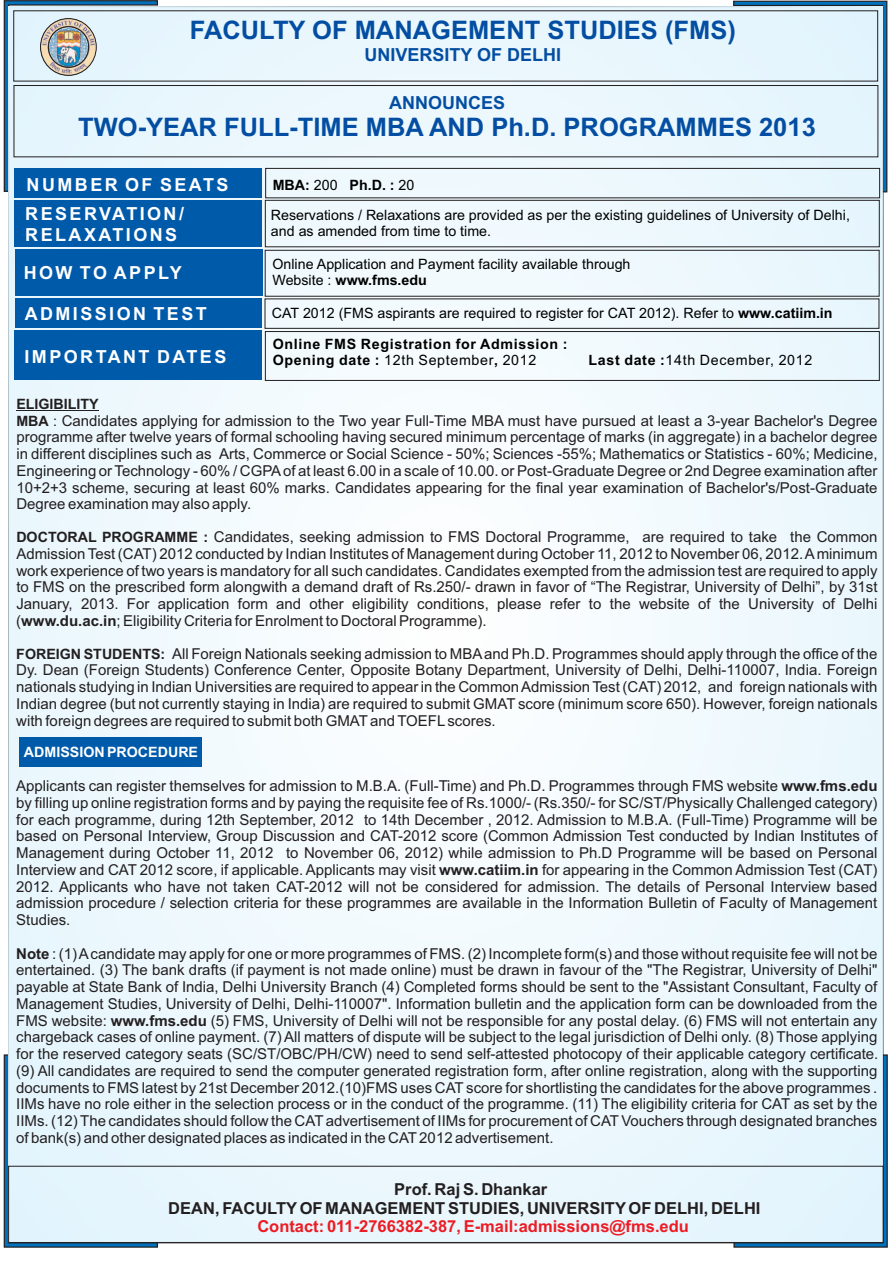
<style>
.page{position:relative;width:893px;height:1263px;background:#fff}
.page>*{position:absolute;margin:0;border:0;box-sizing:border-box;transform-origin:0 0}
.t1{font:700 25.5px "Arial";color:#034ea2}
.t2{font:700 18px/20.1px "Arial";letter-spacing:.135em;color:#fff}
.t3{font:700 18px "Arial";color:#034ea2}
.t4{font:700 16.5px/18.5px "Arial";color:#231f20}
.t5{font:700 16.5px "Arial";color:#ed1c24}
.t6{font:15px/16.8px "Arial";color:#231f20;text-align:justify}
.t7{font:14.25px/30.8px "Arial";color:#000}
.t8{font:14.25px "Arial";letter-spacing:.045em;color:#000}
.t9{font:700 14.25px "Arial";color:#fff}
.t10{font:700 14.25px "Arial";color:#231f20}
.s1{font-weight:700}
.s2{font-weight:700;font-size:14.25px}
.s3{font-size:14.25px}
</style>
<div class="page">
<svg style="left:3px;top:1054px;width:156px;height:194px;background:#306f9a"></svg>
<svg style="left:732px;top:0;width:156px;height:193px;background:#377096"></svg>
<svg style="left:733px;top:1054px;width:155px;height:194px;background:#175986"></svg>
<svg style="left:3px;top:0;width:156px;height:193px;background:#447a9e"></svg>
<div style="left:9px;top:7px;width:874px;height:1236px;background:#eef8fd"></div>
<hr style="left:16px;top:410px;width:83px;height:1px;background:#231f20">
<img style="left:40px;top:19px;width:56px;height:56px;border-radius:50%">
<div style="left:48px;top:26px;width:41px;height:42px;border:1px solid #231f20;border-radius:50%"></div>
<div style="left:40px;top:18px;width:57px;height:58px;border:1px solid #231f20;border-radius:50%"></div>
<div style="left:14px;top:168px;width:248px;height:30px;background:#005aaa"></div>
<div style="left:14px;top:200px;width:248px;height:47px;background:#005aaa"></div>
<div style="left:15px;top:249px;width:247px;height:47px;background:#005aaa"></div>
<div style="left:15px;top:299px;width:247px;height:29px;background:#005aaa"></div>
<div style="left:15px;top:331px;width:247px;height:49px;background:#005aaa"></div>
<div style="left:8px;top:1166px;width:875px;height:77px;border:1px solid #231f20"></div>
<div style="left:14px;top:85px;width:864px;height:72px;border:1px solid #231f20"></div>
<div style="left:265px;top:331px;width:615px;height:50px;border:1px solid #231f20"></div>
<div style="left:265px;top:200px;width:615px;height:47px;border:1px solid #231f20"></div>
<div style="left:265px;top:250px;width:615px;height:47px;border:1px solid #231f20"></div>
<div style="left:265px;top:298px;width:614px;height:31px;border:1px solid #231f20"></div>
<div style="left:265px;top:168px;width:615px;height:30px;border:1px solid #231f20"></div>
<div style="left:20px;top:737px;width:182px;height:30px;background:#005aaa"></div>
<h1 class="t1" style="left:190px;top:21px;width:547px">FACULTY OF MANAGEMENT STUDIES (FMS)</h1>
<p class="t3" style="left:364px;top:48px;width:198px">UNIVERSITY OF DELHI</p>
<p class="t3" style="left:389px;top:96px;width:117px">ANNOUNCES</p>
<h1 class="t1" style="left:78px;top:117px;width:739px">TWO-YEAR FULL-TIME MBA AND Ph.D. PROGRAMMES 2013</h1>
<p class="t2" style="left:27px;top:177px;width:203px">NUMBER OF SEATS</p>
<p class="t7" style="left:271px;top:171px;width:580px"><span class="s1">MBA:</span> 200 <span class="s1">Ph.D. :</span> 20<br>Reservations / Relaxations are provided as per the existing guidelines of University of Delhi,</p>
<p class="t7" style="left:271px;top:217px;width:222px">and as amended from time to time.</p>
<p class="t7" style="left:272px;top:258px;width:360px;line-height:15.9px">Online Application and Payment facility available through<br>Website : <span class="s1">www.fms.edu</span></p>
<p class="t7" style="left:272px;top:299px;width:562px;line-height:31.3px">CAT 2012 (FMS aspirants are required to register for CAT 2012). Refer to <span class="s1">www.catiim.in<br>Online FMS Registration for Admission :</span></p>
<p class="t8" style="left:273px;top:355px;width:265px"><span class="s1">Opening date :</span> 12th September<span class="s1">,</span> 2012</p>
<p class="t8" style="left:588px;top:355px;width:225px"><span class="s1">Last date :</span>14th December, 2012</p>
<p class="t2" style="left:25px;top:206px;width:160px">RESERVATION/<br>RELAXATIONS</p>
<p class="t2" style="left:24px;top:265px;width:160px">HOW TO APPLY</p>
<p class="t2" style="left:25px;top:306px;width:184px">ADMISSION TEST</p>
<p class="t2" style="left:25px;top:348px;width:203px">IMPORTANT DATES</p>
<p class="t10" style="left:16px;top:399px;width:84px">ELIGIBILITY</p>
<p class="t6" style="left:16px;top:413px;width:863px"><span class="s2">MBA</span> <span class="s3">:</span> Candidates applying for admission to the Two year Full-Time MBA must have pursued at least a 3-year Bachelor's Degree programme after twelve years of formal schooling having secured minimum percentage of marks (in aggregate) in a bachelor degree in different disciplines such as Arts, Commerce or Social Science - 50%; Sciences -55%; Mathematics or Statistics - 60%; Medicine, Engineering or Technology - 60% / CGPAof at least 6.00 in a scale of 10.00. or Post-Graduate Degree or 2nd Degree examination after 10+2+3 scheme, securing at least 60% marks. Candidates appearing for the final year examination of Bachelor's/Post-Graduate Degree examination may also apply.</p>
<p class="t6" style="left:16px;top:530px;width:863px"><span class="s2">DOCTORAL PROGRAMME :</span> Candidates, seeking admission to FMS Doctoral Programme, are required to take the Common Admission Test (CAT) 2012 conducted by Indian Institutes of Management during October 11, 2012 to November 06, 2012. Aminimum work experience of two years is mandatory for all such candidates. Candidates exempted from the admission test are required to apply to FMS on the prescribed form alongwith a demand draft of Rs.250/- drawn in favor of “The Registrar, University of Delhi”, by 31st January, 2013. For application form and other eligibility conditions, please refer to the website of the University of Delhi (<span class="s1">www.du.ac.in</span>; Eligibility Criteria for Enrolment to Doctoral Programme).</p>
<p class="t6" style="left:16px;top:646px;width:863px"><span class="s2">FOREIGN STUDENTS:</span> All Foreign Nationals seeking admission to MBAand Ph.D. Programmes should apply through the office of the Dy. Dean (Foreign Students) Conference Center, Opposite Botany Department, University of Delhi, Delhi-110007, India. Foreign nationals studying in Indian Universities are required to appear in the Common Admission Test (CAT) 2012, and foreign nationals with Indian degree (but not currently staying in India) are required to submit GMAT score (minimum score 650). However, foreign nationals with foreign degrees are required to submit both GMATand TOEFLscores.</p>
<p class="t9" style="left:24px;top:747px;width:176px">ADMISSION PROCEDURE</p>
<p class="t6" style="left:16px;top:779px;width:863px">Applicants can register themselves for admission to M.B.A. (Full-Time) and Ph.D. Programmes through FMS website <span class="s1">www.fms.edu </span>by filling up online registration forms and by paying the requisite fee of Rs.1000/- (Rs.350/- for SC/ST/Physically Challenged category) for each programme, during 12th September, 2012 to 14th December , 2012. Admission to M.B.A. (Full-Time) Programme will be based on Personal Interview, Group Discussion and CAT-2012 score (Common Admission Test conducted by Indian Institutes of Management during October 11, 2012 to November 06, 2012) while admission to Ph.D Programme will be based on Personal Interview and CAT 2012 score, if applicable. Applicants may visit <span class="s1">www.catiim.in</span> for appearing in the Common Admission Test (CAT)<br>2012. Applicants who have not taken CAT-2012 will not be considered for admission. The details of Personal Interview based admission procedure / selection criteria for these programmes are available in the Information Bulletin of Faculty of Management Studies.</p>
<p class="t6" style="left:16px;top:946px;width:864px"><span class="s1">Note</span> : (1) Acandidate may apply for one or more programmes of FMS. (2) Incomplete form(s) and those without requisite fee will not be entertained. (3) The bank drafts (if payment is not made online) must be drawn in favour of the "The Registrar, University of Delhi" payable at State Bank of India, Delhi University Branch (4) Completed forms should be sent to the "Assistant Consultant, Faculty of Management Studies, University of Delhi, Delhi-110007". Information bulletin and the application form can be downloaded from the FMS website: <span class="s1">www.fms.edu</span> (5) FMS, University of Delhi will not be responsible for any postal delay. (6) FMS will not entertain any chargeback cases of online payment. (7) All matters of dispute will be subject to the legal jurisdiction of Delhi only. (8) Those applying for the reserved category seats (SC/ST/OBC/PH/CW) need to send self-attested photocopy of their applicable category certificate. (9) All candidates are required to send the computer generated registration form, after online registration, along with the supporting documents to FMS latest by 21st December 2012.(10)FMS uses CAT score for shortlisting the candidates for the above programmes .<br>IIMs have no role either in the selection process or in the conduct of the programme. (11) The eligibility criteria for CAT as set by the IIMs. (12) The candidates should follow the CATadvertisement of IIMs for procurement of CATVouchers through designated branches of bank(s) and other designated places as indicated in the CAT2012 advertisement.</p>
<p class="t4" style="left:168px;top:1182px;width:594px;text-indent:226px">Prof. Raj S. Dhankar<br>DEAN, FACULTYOF MANAGEMENT STUDIES, UNIVERSITYOF DELHI, DELHI</p>
<p class="t5" style="left:257px;top:1220px;width:433px">Contact: 011-2766382-387, E-mail:admissions@fms.edu</p>
</div>
